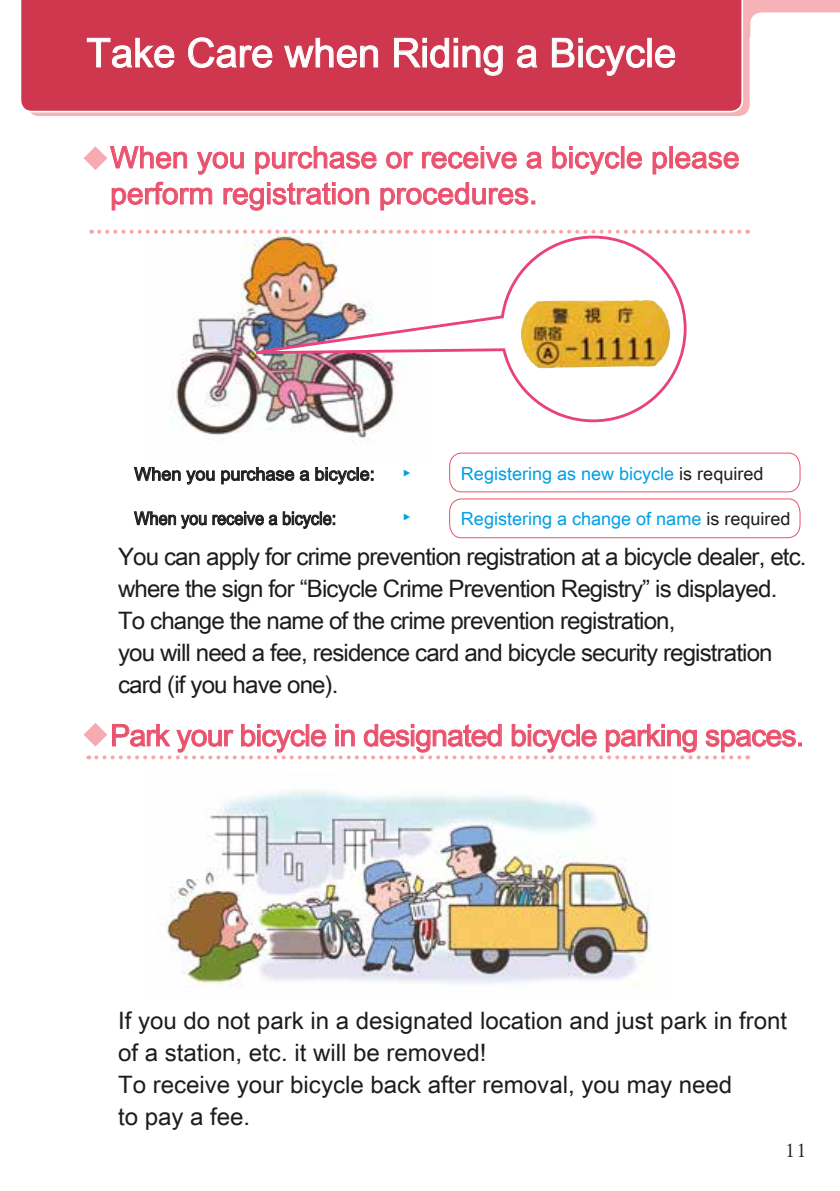
<style>
.page{position:relative;width:840px;height:1191px;background:#fff}
.page>*{position:absolute;margin:0;border:0;box-sizing:border-box;transform-origin:0 0}
.t1{font:40px "Arial Unicode MS";color:#fff}
.t2{font:30px/36px "Arial Unicode MS";color:#ea516d}
.t3{font:30px "Arial Unicode MS";letter-spacing:-.025em;color:#ea516d}
.t4{font:24px/32px "Arial Unicode MS";letter-spacing:-.035em;color:#1d1d1b}
.t5{font:24px/32px "Arial Unicode MS";color:#1d1d1b}
.t6{font:18.4px "Koz Min Pro";color:#1d1d1b}
.t7{font:18px "Arial Unicode MS";color:#009fe3}
.t8{font:18px "Arial Unicode MS";color:#1d1d1b}
.t9{font:18px "Arial Unicode MS";color:#1d1d1b;scale:.9 1}
.t10{font:15.6px "Arial Unicode MS";color:#009fe3}
.s1{color:#1d1d1b}
</style>
<div class="page">
<img style="left:147px;top:192px;width:277px;height:248px">
<img style="left:166px;top:791px;width:485px;height:196px">
<img style="left:213px;top:234px;width:474px;height:190px">
<img style="left:519px;top:300px;width:151px;height:69px">
<svg style="left:449px;top:452px;width:351px;height:40px"></svg>
<svg style="left:449px;top:498px;width:351px;height:40px"></svg>
<svg style="left:99px;top:230px;width:648px;height:4px"></svg>
<svg style="left:197px;top:152px;width:47px;height:23px"></svg>
<svg style="left:255px;top:146px;width:121px;height:28px"></svg>
<svg style="left:386px;top:152px;width:27px;height:17px"></svg>
<svg style="left:422px;top:146px;width:94px;height:23px"></svg>
<svg style="left:526px;top:152px;width:16px;height:17px"></svg>
<svg style="left:552px;top:146px;width:67px;height:29px"></svg>
<div style="left:620px;top:146px;width:4px;height:22px;border:1px solid #ea516d"></div>
<svg style="left:626px;top:152px;width:15px;height:17px"></svg>
<svg style="left:652px;top:152px;width:14px;height:22px"></svg>
<div style="left:669px;top:146px;width:3px;height:22px;border:1px solid #ea516d"></div>
<svg style="left:675px;top:152px;width:63px;height:17px"></svg>
<svg style="left:112px;top:182px;width:100px;height:28px"></svg>
<svg style="left:223px;top:182px;width:146px;height:29px"></svg>
<svg style="left:380px;top:182px;width:155px;height:28px"></svg>
<svg style="left:134px;top:467px;width:80px;height:18px"></svg>
<svg style="left:221px;top:467px;width:88px;height:17px"></svg>
<svg style="left:315px;top:467px;width:58px;height:17px"></svg>
<svg style="left:134px;top:511px;width:72px;height:18px"></svg>
<svg style="left:212px;top:511px;width:123px;height:18px"></svg>
<svg style="left:83px;top:146px;width:104px;height:24px"></svg>
<svg style="left:83px;top:723px;width:718px;height:36px"></svg>
<div style="left:438px;top:0;width:401px;height:36px;background:#f6b2b6"></div>
<div style="left:749px;top:12px;width:90px;height:45px;background:#fff"></div>
<svg style="left:30px;top:0;width:719px;height:116px;background:#f7bcbf"></svg>
<div style="left:21px;top:0;width:721px;height:112px;background:#ce374d"></div>
<svg style="left:87px;top:38px;width:87px;height:30px;background:#d65c6d"></svg>
<svg style="left:188px;top:37px;width:84px;height:31px;background:#d65b6d"></svg>
<svg style="left:284px;top:38px;width:94px;height:30px;background:#d65c6e"></svg>
<svg style="left:394px;top:38px;width:108px;height:38px;background:#d6586a"></svg>
<svg style="left:516px;top:45px;width:21px;height:23px"></svg>
<svg style="left:551px;top:38px;width:94px;height:38px;background:#d55668"></svg>
<div style="left:647px;top:38px;width:4px;height:29px;border:1px solid #fff"></div>
<svg style="left:654px;top:45px;width:20px;height:23px"></svg>
<h1 class="t1" style="left:86px;top:24px;width:591px">Take Care when Riding a Bicycle</h1>
<p class="t2" style="left:110px;top:139px;width:630px">When you purchase or receive a bicycle please perform registration procedures.</p>
<p class="t8" style="left:134px;top:461px;width:242px">When you purchase a bicycle:</p>
<p class="t10" style="left:401px;top:462px;width:11px">▶</p>
<p class="t9" style="left:134px;top:505px;width:226px">When you receive a bicycle:</p>
<p class="t10" style="left:401px;top:506px;width:11px">▶</p>
<p class="t7" style="left:460px;top:461px;width:304px">Registering as new bicycle <span class="s1">is required</span></p>
<p class="t7" style="left:460px;top:506px;width:331px">Registering a change of name <span class="s1">is required</span></p>
<p class="t4" style="left:118px;top:540px;width:689px">You can apply for crime prevention registration at a bicycle dealer, etc. where the sign for “Bicycle Crime Prevention Registry” is displayed.<br>To change the name of the crime prevention registration,<br>you will need a fee, residence card and bicycle security registration card (if you have one).</p>
<p class="t3" style="left:110px;top:713px;width:695px">Park your bicycle in designated bicycle parking spaces.</p>
<p class="t5" style="left:118px;top:1004px;width:670px">If you do not park in a designated location and just park in front of a station, etc. it will be removed!<br>To receive your bicycle back after removal, you may need<br>to pay a fee.</p>
<p class="t6" style="left:784px;top:1136px;width:24px">11</p>
</div>
